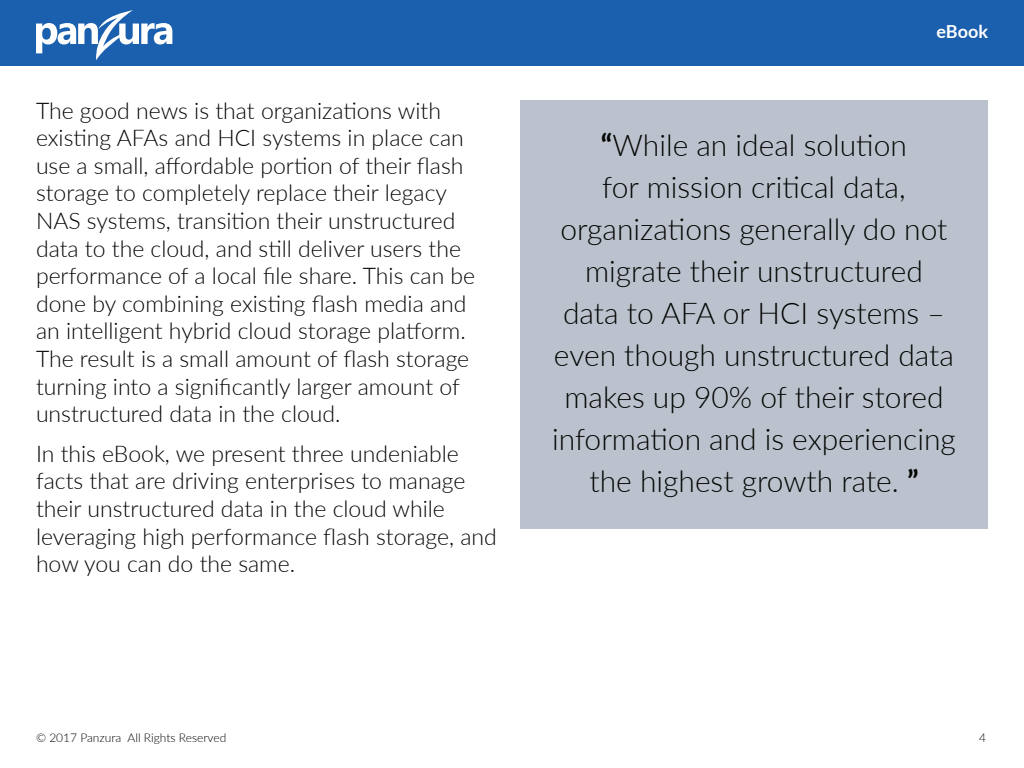
<style>
.page{position:relative;width:1024px;height:768px;background:#fff}
.page>*{position:absolute;margin:0;border:0;box-sizing:border-box;transform-origin:0 0}
.t1{font:300 30px/42px "Lato";color:#040503;text-align:center}
.t2{font:300 23px/27.6px "Lato";color:#040503}
.t3{font:700 18px "Lato";letter-spacing:-.005em;color:#fff}
.t4{font:300 12px "Lato";color:#040503}
.s1{font-weight:700}
</style>
<div class="page">
<div style="left:0;top:0;width:1024px;height:66px;background:#1b60ae"></div>
<svg style="left:36px;top:10px;width:136px;height:50px"></svg>
<div style="left:520px;top:100px;width:468px;height:429px;background:#bbc2cd"></div>
<p class="t2" style="left:36px;top:96px;width:441px">The good news is that organizations with existing AFAs and HCI systems in place can use a small, affordable portion of their flash storage to completely replace their legacy NAS systems, transition their unstructured data to the cloud, and still deliver users the performance of a local file share. This can be done by combining existing flash media and an intelligent hybrid cloud storage platform.<br>The result is a small amount of flash storage turning into a significantly larger amount of unstructured data in the cloud.</p>
<p class="t2" style="left:36px;top:439px;width:462px">In this eBook, we present three undeniable facts that are driving enterprises to manage their unstructured data in the cloud while leveraging high performance flash storage, and how you can do the same.</p>
<p class="t3" style="left:937px;top:19px;width:53px">eBook</p>
<p class="t1" style="left:552px;top:123px;width:405px"><span class="s1">“</span>While an ideal solution<br>for mission critical data, organizations generally do not migrate their unstructured<br>data to AFA or HCI systems – even though unstructured data makes up 90% of their stored information and is experiencing the highest growth rate. <span class="s1">”</span></p>
<p class="t4" style="left:36px;top:729px;width:192px">© 2017 Panzura All Rights Reserved</p>
<p class="t4" style="left:979px;top:729px;width:8px">4</p>
</div>
